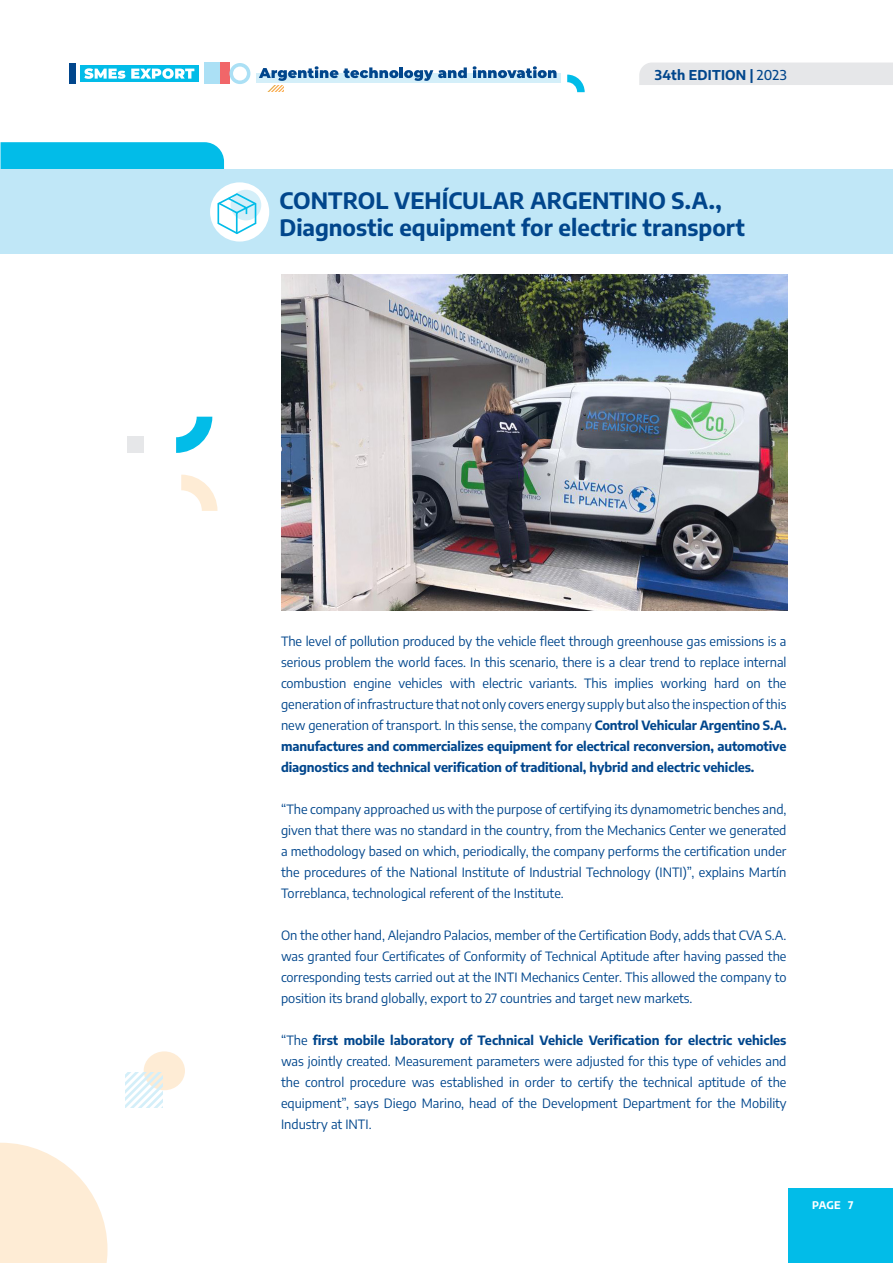
<style>
.page{position:relative;width:893px;height:1263px;background:#fff}
.page>*{position:absolute;margin:0;border:0;box-sizing:border-box;transform-origin:0 0}
.t1{font:700 22.5px "Encode Sans";color:#01468c}
.t2{font:700 13.5px "Encode Sans";letter-spacing:.015em;color:#01468c}
.PÁRRAFO_PPAL{font:12.75px/21px "Encode Sans";color:#01468c;text-align:justify}
.t3{font:700 10.5px "Encode Sans";color:#fff}
.s1{font-weight:500}
.s2{font-weight:700}
</style>
<div class="page">
<div style="left:639px;top:63px;width:254px;height:22px;background:#e6e7e9"></div>
<div style="left:219px;top:63px;width:10px;height:21px;background:#f16669"></div>
<div style="left:204px;top:63px;width:15px;height:21px;background:#abe0f5"></div>
<svg style="left:229px;top:63px;width:21px;height:21px"></svg>
<div style="left:80px;top:65px;width:119px;height:17px;background:#02bce8"></div>
<div style="left:69px;top:63px;width:6px;height:21px;background:#01468c"></div>
<div style="left:256px;top:73px;width:305px;height:10px;background:#d4eff9"></div>
<svg style="left:567px;top:75px;width:18px;height:17px"></svg>
<svg style="left:259px;top:66px;width:208px;height:26px"></svg>
<svg style="left:473px;top:66px;width:84px;height:12px"></svg>
<svg style="left:84px;top:68px;width:41px;height:11px"></svg>
<svg style="left:131px;top:68px;width:63px;height:11px"></svg>
<div style="left:788px;top:1189px;width:105px;height:74px;background:#02bce8"></div>
<div style="left:1px;top:142px;width:223px;height:27px;background:#02bce8"></div>
<div style="left:1px;top:169px;width:892px;height:84px;background:#c0e7f7"></div>
<div style="left:210px;top:182px;width:59px;height:60px;background:#fff;border-radius:50%"></div>
<div style="left:231px;top:190px;width:30px;height:30px;background:#d4eff9;border-radius:50%"></div>
<svg style="left:216px;top:193px;width:41px;height:42px"></svg>
<svg style="left:0;top:1143px;width:108px;height:120px"></svg>
<img style="left:281px;top:274px;width:506px;height:336px">
<svg style="left:181px;top:475px;width:36px;height:36px"></svg>
<svg style="left:176px;top:417px;width:36px;height:36px"></svg>
<div style="left:127px;top:436px;width:17px;height:17px;background:#e6e7e9"></div>
<div style="left:144px;top:1051px;width:41px;height:39px;background:#feecd5;border-radius:50%"></div>
<svg style="left:125px;top:1073px;width:38px;height:34px"></svg>
<p class="t2" style="left:655px;top:66px;width:133px">34th EDITION | <span class="s1">2023</span></p>
<p class="t1" style="left:280px;top:185px;width:444px">CONTROL VEHÍCULAR ARGENTINO S.A.,</p>
<p class="t1" style="left:280px;top:212px;width:467px">Diagnostic equipment for electric transport</p>
<p class="PÁRRAFO_PPAL" style="left:281px;top:630px;width:507px">The level of pollution produced by the vehicle fleet through greenhouse gas emissions is a serious problem the world faces. In this scenario, there is a clear trend to replace internal combustion engine vehicles with electric variants. This implies working hard on the generation of infrastructure that not only covers energy supply but also the inspection of this new generation of transport. In this sense, the company <span class="s2">Control Vehicular Argentino S.A. manufactures and commercializes equipment for electrical reconversion, automotive diagnostics and technical verification of traditional, hybrid and electric vehicles.</span></p>
<p class="PÁRRAFO_PPAL" style="left:281px;top:798px;width:507px">“The company approached us with the purpose of certifying its dynamometric benches and, given that there was no standard in the country, from the Mechanics Center we generated a methodology based on which, periodically, the company performs the certification under the procedures of the National Institute of Industrial Technology (INTI)”, explains Martín Torreblanca, technological referent of the Institute.</p>
<p class="PÁRRAFO_PPAL" style="left:281px;top:924px;width:507px">On the other hand, Alejandro Palacios, member of the Certification Body, adds that CVA S.A. was granted four Certificates of Conformity of Technical Aptitude after having passed the corresponding tests carried out at the INTI Mechanics Center. This allowed the company to position its brand globally, export to 27 countries and target new markets.</p>
<p class="PÁRRAFO_PPAL" style="left:281px;top:1029px;width:507px">“The <span class="s2">first mobile laboratory of Technical Vehicle Verification for electric vehicles </span>was jointly created. Measurement parameters were adjusted for this type of vehicles and the control procedure was established in order to certify the technical aptitude of the equipment”, says Diego Marino, head of the Development Department for the Mobility Industry at INTI.</p>
<p class="t3" style="left:812px;top:1197px;width:43px">PAGE 7</p>
</div>
